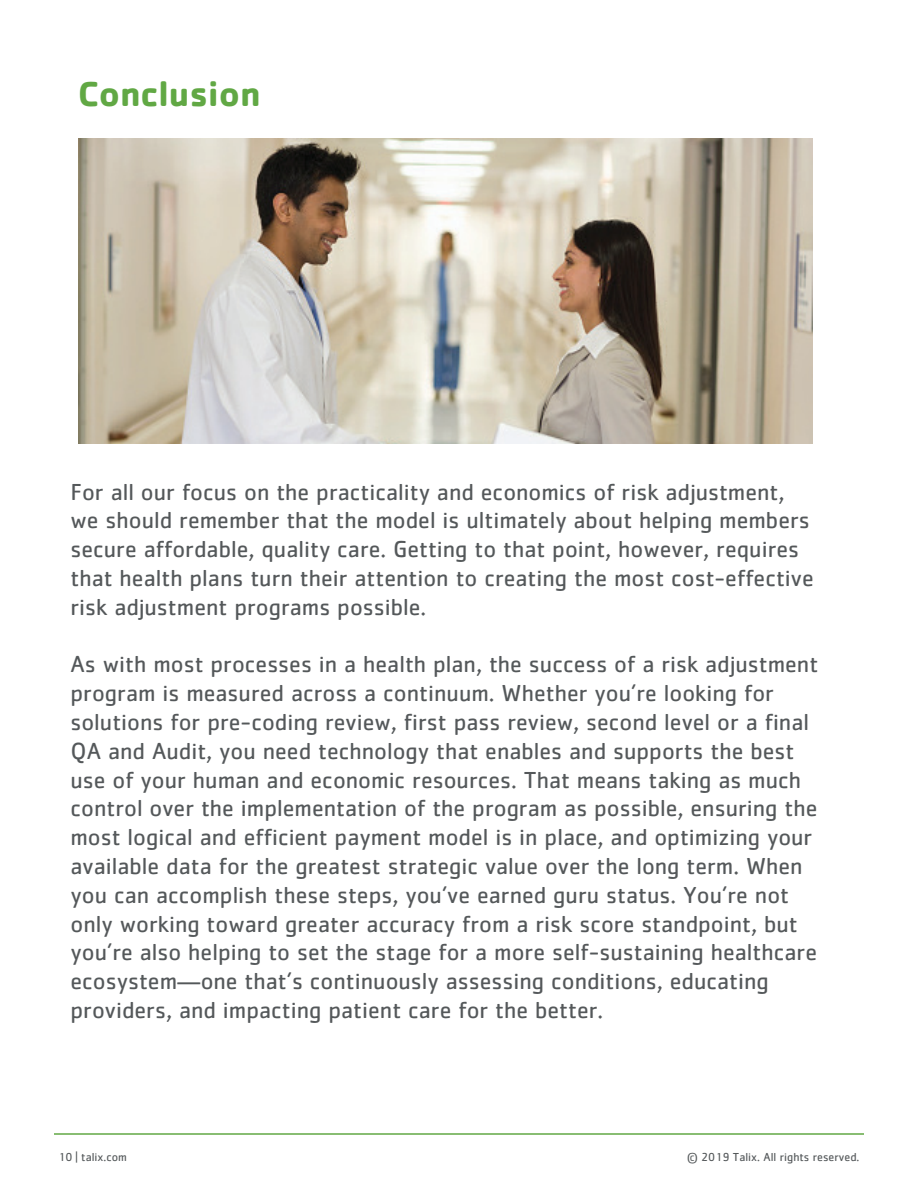
<style>
.page{position:relative;width:918px;height:1188px;background:#fff}
.page>*{position:absolute;margin:0;border:0;box-sizing:border-box;transform-origin:0 0}
.t1{font:700 36px "Cachet Std";color:#61a844}
.t2{font:24px/28.8px "Cachet Std";color:#54585a}
.t3{font:12px "Cachet Std";color:#54585a}
</style>
<div class="page">
<hr style="left:54px;top:1133px;width:810px;height:2px;background:#61a844">
<img style="left:78px;top:138px;width:735px;height:306px">
<h1 class="t1" style="left:78px;top:70px;width:184px">Conclusion</h1>
<p class="t2" style="left:70px;top:477px;width:745px">For all our focus on the practicality and economics of risk adjustment, we should remember that the model is ultimately about helping members secure affordable, quality care. Getting to that point, however, requires that health plans turn their attention to creating the most cost-effective risk adjustment programs possible.</p>
<p class="t2" style="left:70px;top:649px;width:749px">As with most processes in a health plan, the success of a risk adjustment program is measured across a continuum. Whether you’re looking for solutions for pre-coding review, first pass review, second level or a final QA and Audit, you need technology that enables and supports the best use of your human and economic resources. That means taking as much control over the implementation of the program as possible, ensuring the most logical and efficient payment model is in place, and optimizing your available data for the greatest strategic value over the long term. When you can accomplish these steps, you’ve earned guru status. You’re not only working toward greater accuracy from a risk score standpoint, but you’re also helping to set the stage for a more self-sustaining healthcare ecosystem—one that’s continuously assessing conditions, educating providers, and impacting patient care for the better.</p>
<p class="t3" style="left:58px;top:1150px;width:70px">10 | talix.com</p>
<p class="t3" style="left:687px;top:1150px;width:174px">© 2019 Talix. All rights reserved.</p>
</div>
